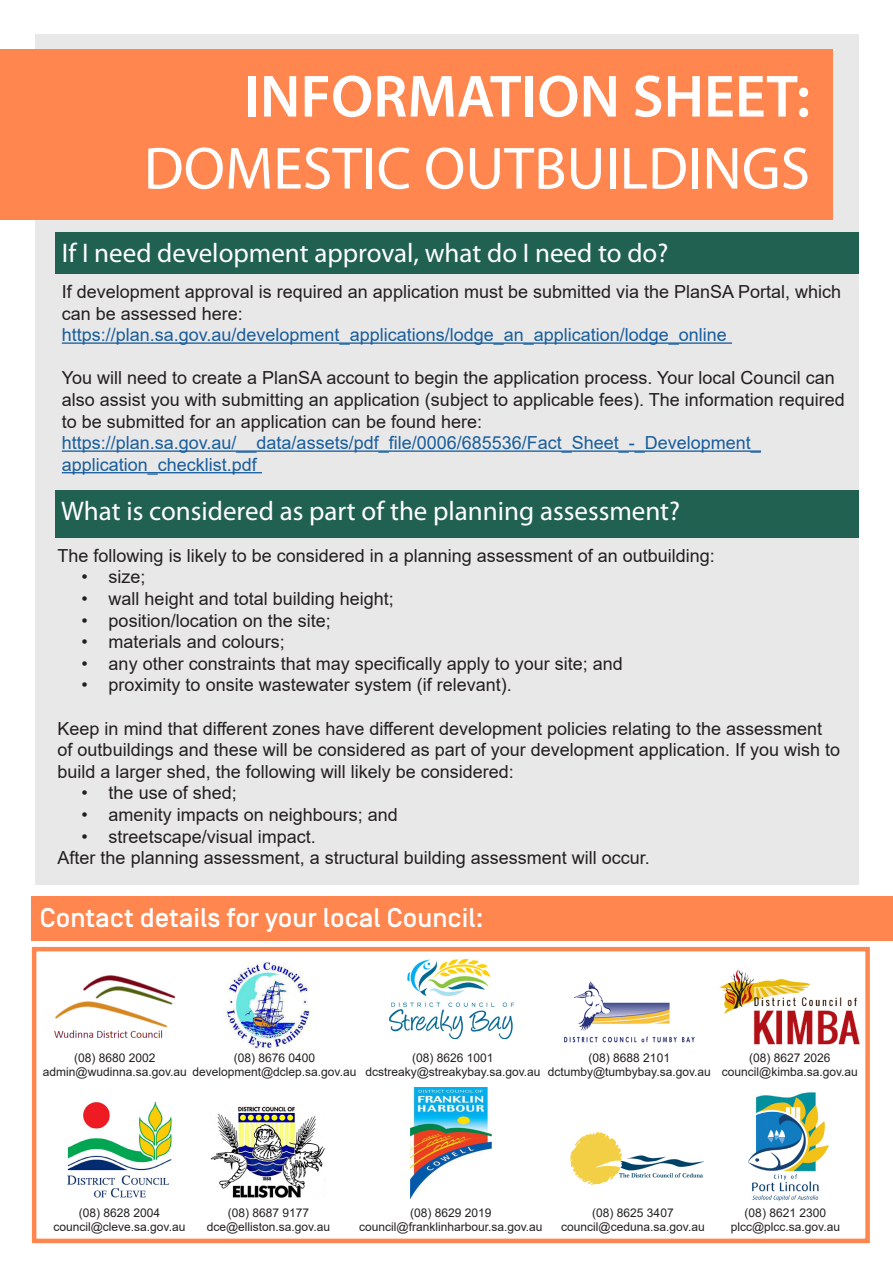
<style>
.page{position:relative;width:893px;height:1263px;background:#fff}
.page>*{position:absolute;margin:0;border:0;box-sizing:border-box;transform-origin:0 0}
.t1{font:60px "Myriad Pro";color:#fff}
.t2{font:600 60px "Myriad Pro";color:#fff}
.t3{font:27px "Myriad Pro";color:#fff}
.t4{font:500 27px "Simplon Norm";color:#fff}
.t5{font:18px/21.6px "Arial";color:#231f20}
.t6{font:18px/21.6px "Arial";color:#175d9e}
.t7{font:12px "Arial";color:#231f20}
</style>
<div class="page">
<div style="left:35px;top:34px;width:824px;height:850px;background:#e9e8e8"></div>
<div style="left:0;top:50px;width:833px;height:170px;background:#ff864e"></div>
<div style="left:0;top:545px;width:246px;height:292px;background:linear-gradient(to right,#f4f4f4,#e4e3e3)"></div>
<img style="left:570px;top:1132px;width:134px;height:53px">
<img style="left:67px;top:1101px;width:105px;height:97px">
<img style="left:210px;top:1106px;width:115px;height:92px">
<img style="left:410px;top:1088px;width:81px;height:111px">
<img style="left:720px;top:969px;width:140px;height:76px">
<img style="left:225px;top:962px;width:86px;height:90px">
<img style="left:390px;top:960px;width:123px;height:78px">
<img style="left:564px;top:981px;width:130px;height:62px">
<img style="left:54px;top:975px;width:122px;height:63px">
<img style="left:748px;top:1092px;width:80px;height:108px">
<div style="left:32px;top:947px;width:838px;height:296px;border:4px solid #ff864e"></div>
<div style="left:32px;top:896px;width:861px;height:45px;background:#ff864e"></div>
<div style="left:56px;top:232px;width:803px;height:42px;background:#216151"></div>
<hr style="left:62px;top:342px;width:670px;height:2px;background:#175d9e">
<hr style="left:62px;top:450px;width:699px;height:2px;background:#175d9e">
<hr style="left:62px;top:472px;width:200px;height:1px;background:#175d9e">
<div style="left:55px;top:490px;width:803px;height:48px;background:#216151"></div>
<p class="t2" style="left:244px;top:58px;width:568px">INFORMATION SHEET:</p>
<p class="t1" style="left:144px;top:131px;width:668px">DOMESTIC OUTBUILDINGS</p>
<p class="t3" style="left:62px;top:236px;width:608px">If I need development approval, what do I need to do?</p>
<p class="t5" style="left:62px;top:281px;width:781px">If development approval is required an application must be submitted via the PlanSA Portal, which can be assessed here:</p>
<p class="t6" style="left:62px;top:324px;width:667px">https://plan.sa.gov.au/development_applications/lodge_an_application/lodge_online</p>
<p class="t5" style="left:62px;top:367px;width:785px">You will need to create a PlanSA account to begin the application process. Your local Council can also assist you with submitting an application (subject to applicable fees). The information required to be submitted for an application can be found here:</p>
<p class="t6" style="left:62px;top:432px;width:701px">https://plan.sa.gov.au/__data/assets/pdf_file/0006/685536/Fact_Sheet_-_Development_ application_checklist.pdf</p>
<p class="t3" style="left:61px;top:494px;width:621px">What is considered as part of the planning assessment?</p>
<p class="t5" style="left:58px;top:544px;width:659px">The following is likely to be considered in a planning assessment of an outbuilding:</p>
<p class="t5" style="left:82px;top:566px;width:66px">• size;</p>
<p class="t5" style="left:82px;top:588px;width:314px">• wall height and total building height;</p>
<p class="t5" style="left:82px;top:609px;width:251px">• position/location on the site;</p>
<p class="t5" style="left:82px;top:631px;width:205px">• materials and colours;</p>
<p class="t5" style="left:82px;top:652px;width:543px">• any other constraints that may specifically apply to your site; and</p>
<p class="t5" style="left:82px;top:674px;width:432px">• proximity to onsite wastewater system (if relevant).</p>
<p class="t5" style="left:58px;top:717px;width:784px">Keep in mind that different zones have different development policies relating to the assessment of outbuildings and these will be considered as part of your development application. If you wish to build a larger shed, the following will likely be considered:</p>
<p class="t5" style="left:82px;top:782px;width:157px">• the use of shed;</p>
<p class="t5" style="left:82px;top:804px;width:318px">• amenity impacts on neighbours; and</p>
<p class="t5" style="left:82px;top:825px;width:236px">• streetscape/visual impact.</p>
<p class="t5" style="left:58px;top:847px;width:594px">After the planning assessment, a structural building assessment will occur.</p>
<p class="t4" style="left:40px;top:903px;width:445px">Contact details for your local Council:</p>
<p class="t7" style="left:234px;top:1049px;width:83px">(08) 8676 0400</p>
<p class="t7" style="left:43px;top:1063px;width:315px">admin@wudinna.sa.gov.au development@dclep.sa.gov.au</p>
<p class="t7" style="left:74px;top:1049px;width:83px">(08) 8680 2002</p>
<p class="t7" style="left:412px;top:1049px;width:83px">(08) 8626 1001</p>
<p class="t7" style="left:365px;top:1063px;width:177px">dcstreaky@streakybay.sa.gov.au</p>
<p class="t7" style="left:589px;top:1049px;width:83px">(08) 8688 2101</p>
<p class="t7" style="left:548px;top:1063px;width:165px">dctumby@tumbybay.sa.gov.au</p>
<p class="t7" style="left:749px;top:1049px;width:83px">(08) 8627 2026</p>
<p class="t7" style="left:722px;top:1063px;width:138px">council@kimba.sa.gov.au</p>
<p class="t7" style="left:79px;top:1204px;width:83px">(08) 8628 2004</p>
<p class="t7" style="left:53px;top:1218px;width:134px">council@cleve.sa.gov.au</p>
<p class="t7" style="left:228px;top:1204px;width:83px">(08) 8687 9177</p>
<p class="t7" style="left:207px;top:1218px;width:125px">dce@elliston.sa.gov.au</p>
<p class="t7" style="left:410px;top:1204px;width:83px">(08) 8629 2019</p>
<p class="t7" style="left:359px;top:1218px;width:185px">council@franklinharbour.sa.gov.au</p>
<p class="t7" style="left:592px;top:1204px;width:83px">(08) 8625 3407</p>
<p class="t7" style="left:561px;top:1218px;width:145px">council@ceduna.sa.gov.au</p>
<p class="t7" style="left:745px;top:1204px;width:83px">(08) 8621 2300</p>
<p class="t7" style="left:731px;top:1218px;width:111px">plcc@plcc.sa.gov.au</p>
</div>
